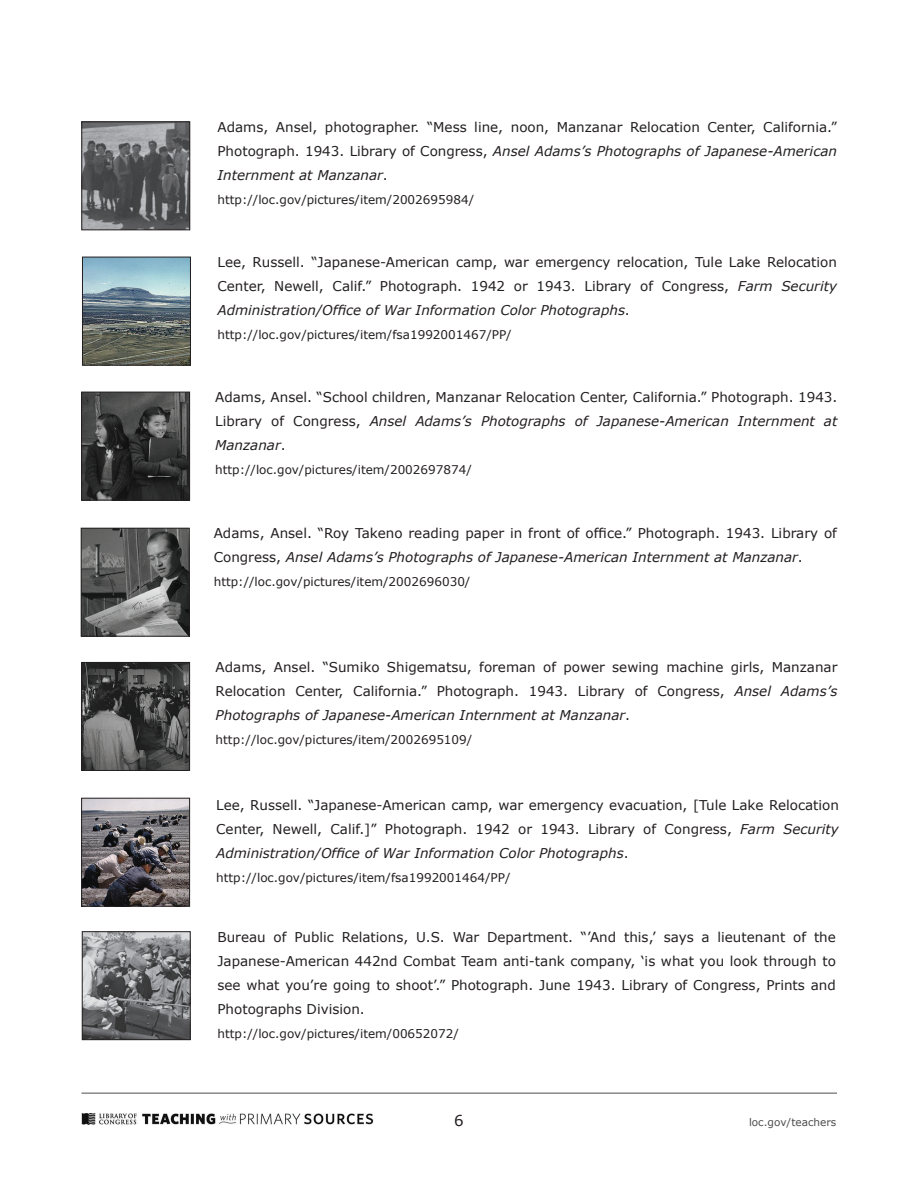
<style>
.page{position:relative;width:918px;height:1188px;background:#fff}
.page>*{position:absolute;margin:0;border:0;box-sizing:border-box;transform-origin:0 0}
.t1{font:15px "Verdana";color:#231f20}
.t2{font:13.5px/24px "Verdana";color:#231f20;text-align:justify}
.t3{font:12px "Verdana";color:#231f20}
.t4{font:10.5px "Verdana";color:#4d4d4d}
.s1{font-style:italic}
</style>
<div class="page">
<hr style="left:81px;top:1093px;width:756px;height:1px;background:#231f20">
<img style="left:81px;top:1113px;width:292px;height:12px">
<img style="left:84px;top:259px;width:105px;height:104px">
<div style="left:82px;top:257px;width:109px;height:108px;border:1px solid #231f20"></div>
<img style="left:83px;top:394px;width:105px;height:104px">
<div style="left:81px;top:392px;width:109px;height:108px;border:1px solid #231f20"></div>
<img style="left:83px;top:530px;width:104px;height:104px">
<div style="left:81px;top:528px;width:108px;height:108px;border:1px solid #231f20"></div>
<img style="left:83px;top:664px;width:105px;height:105px">
<div style="left:81px;top:662px;width:109px;height:109px;border:1px solid #231f20"></div>
<img style="left:84px;top:124px;width:104px;height:104px">
<div style="left:82px;top:122px;width:108px;height:108px;border:1px solid #231f20"></div>
<img style="left:83px;top:800px;width:105px;height:104px">
<div style="left:81px;top:798px;width:109px;height:108px;border:1px solid #231f20"></div>
<img style="left:84px;top:934px;width:104px;height:104px">
<div style="left:82px;top:932px;width:108px;height:108px;border:1px solid #231f20"></div>
<p class="t2" style="left:218px;top:115px;width:621px">Adams, Ansel, photographer. “Mess line, noon, Manzanar Relocation Center, California.” Photograph. 1943. Library of Congress, <span class="s1">Ansel Adams’s Photographs of Japanese-American Internment at Manzanar</span>.</p>
<p class="t3" style="left:218px;top:192px;width:258px">http://loc.gov/pictures/item/2002695984/</p>
<p class="t2" style="left:218px;top:250px;width:621px">Lee, Russell. “Japanese-American camp, war emergency relocation, Tule Lake Relocation Center, Newell, Calif.” Photograph. 1942 or 1943. Library of Congress, <span class="s1">Farm Security Administration/Office of War Information Color Photographs</span>.</p>
<p class="t3" style="left:218px;top:327px;width:296px">http://loc.gov/pictures/item/fsa1992001467/PP/</p>
<p class="t2" style="left:215px;top:385px;width:624px">Adams, Ansel. “School children, Manzanar Relocation Center, California.” Photograph. 1943.<br>Library of Congress, <span class="s1">Ansel Adams’s Photographs of Japanese-American Internment at Manzanar</span>.</p>
<p class="t3" style="left:215px;top:462px;width:258px">http://loc.gov/pictures/item/2002697874/</p>
<p class="t2" style="left:214px;top:521px;width:625px">Adams, Ansel. “Roy Takeno reading paper in front of office.” Photograph. 1943. Library of<br>Congress, <span class="s1">Ansel Adams’s Photographs of Japanese-American Internment at Manzanar</span>.</p>
<p class="t3" style="left:214px;top:574px;width:258px">http://loc.gov/pictures/item/2002696030/</p>
<p class="t2" style="left:216px;top:655px;width:623px">Adams, Ansel. “Sumiko Shigematsu, foreman of power sewing machine girls, Manzanar Relocation Center, California.” Photograph. 1943. Library of Congress, <span class="s1">Ansel Adams’s Photographs of Japanese-American Internment at Manzanar</span>.</p>
<p class="t3" style="left:216px;top:732px;width:258px">http://loc.gov/pictures/item/2002695109/</p>
<p class="t2" style="left:216px;top:793px;width:624px">Lee, Russell. “Japanese-American camp, war emergency evacuation, [Tule Lake Relocation Center, Newell, Calif.]” Photograph. 1942 or 1943. Library of Congress, <span class="s1">Farm Security Administration/Office of War Information Color Photographs</span>.</p>
<p class="t3" style="left:216px;top:869px;width:296px">http://loc.gov/pictures/item/fsa1992001464/PP/</p>
<p class="t2" style="left:217px;top:925px;width:620px">Bureau of Public Relations, U.S. War Department. “’And this,’ says a lieutenant of the Japanese-American 442nd Combat Team anti-tank company, ‘is what you look through to see what you’re going to shoot’.” Photograph. June 1943. Library of Congress, Prints and Photographs Division.</p>
<p class="t3" style="left:217px;top:1025px;width:243px">http://loc.gov/pictures/item/00652072/</p>
<p class="t1" style="left:454px;top:1110px;width:11px">6</p>
<p class="t4" style="left:749px;top:1115px;width:89px">loc.gov/teachers</p>
</div>
